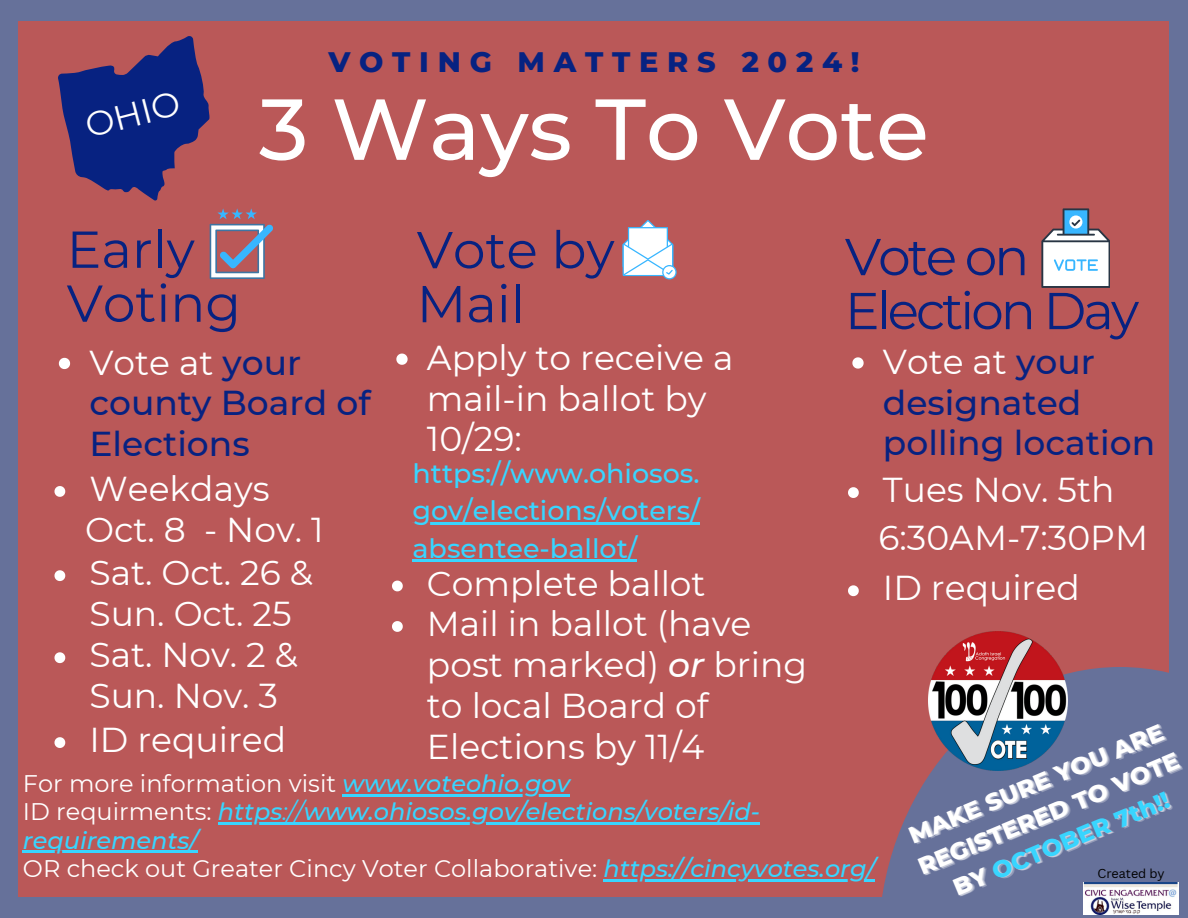
<style>
.page{position:relative;width:1188px;height:918px;background:#66719a}
.page>*{position:absolute;margin:0;border:0;box-sizing:border-box;transform-origin:0 0}
.t1{font:500 86.4px "Montserrat";color:#fff}
.t2{font:51.75px/54px "Montserrat";color:#072281}
.t3{font:51.75px/54px "Montserrat";letter-spacing:-.055em;color:#072281}
.t4{font:34.5px/41px "Montserrat";color:#fff}
.t5{font:500 34.5px/40.5px "Montserrat";color:#072281}
.t6{font:800 28.8px "Montserrat";letter-spacing:.305em;color:#072281}
.t7{font:500 27px/37.2px "Montserrat";color:#38d5ff;text-align:justify}
.t8{font:24px/28.2px "Montserrat";color:#fff}
.t9{font:italic 500 24px "Montserrat";color:#38d5ff}
.t10{font:800 24px/33.6px "Montserrat";color:#fff}
.t11{font:800 24px "Montserrat";color:#38d5ff}
.t12{font:12.6px "Canva Sans";color:#000}
.s1{font-weight:400;color:#fff}
.s2{font-weight:500;font-style:italic}
.s3{color:rgb(255 255 255/.3)}
.s4{color:rgb(255 255 255/.5)}
.s5{font-weight:500;font-style:italic;color:#38d5ff}
.s6{font-weight:400;font-style:normal;color:#fff}
.s7{font-weight:400}
</style>
<div class="page">
<div style="left:18px;top:22px;width:1151px;height:875px;background:#ba5858"></div>
<svg style="left:1041px;top:208px;width:69px;height:80px"></svg>
<svg style="left:882px;top:667px;width:297px;height:248px;fill:#66719a"></svg>
<svg style="left:623px;top:220px;width:54px;height:59px"></svg>
<svg style="left:210px;top:208px;width:63px;height:71px"></svg>
<svg style="left:58px;top:36px;width:151px;height:164px"></svg>
<img style="left:929px;top:631px;width:138px;height:140px">
<svg style="left:396px;top:354px;width:12px;height:11px"></svg>
<svg style="left:392px;top:581px;width:11px;height:10px"></svg>
<svg style="left:392px;top:621px;width:11px;height:11px"></svg>
<svg style="left:59px;top:358px;width:11px;height:11px"></svg>
<svg style="left:54px;top:486px;width:11px;height:11px"></svg>
<svg style="left:54px;top:570px;width:11px;height:11px"></svg>
<svg style="left:54px;top:652px;width:11px;height:11px"></svg>
<svg style="left:54px;top:737px;width:11px;height:11px"></svg>
<svg style="left:852px;top:357px;width:12px;height:12px"></svg>
<svg style="left:848px;top:487px;width:11px;height:11px"></svg>
<svg style="left:848px;top:585px;width:11px;height:11px"></svg>
<hr style="left:343px;top:795px;width:227px;height:2px;background:#38d5ff">
<hr style="left:218px;top:823px;width:65px;height:2px;background:#38d5ff">
<hr style="left:283px;top:823px;width:21px;height:2px;background:#38d5ff">
<hr style="left:304px;top:823px;width:456px;height:2px;background:#38d5ff">
<hr style="left:23px;top:851px;width:175px;height:2px;background:#38d5ff">
<hr style="left:604px;top:879px;width:271px;height:2px;background:#38d5ff">
<hr style="left:412px;top:523px;width:288px;height:2px;background:#38d5ff">
<hr style="left:412px;top:560px;width:225px;height:2px;background:#38d5ff">
<img style="left:1084px;top:882px;width:94px;height:33px">
<svg style="left:909px;top:821px;width:25px;height:23px"></svg>
<svg style="left:1034px;top:761px;width:42px;height:31px"></svg>
<svg style="left:967px;top:825px;width:41px;height:30px"></svg>
<div style="left:1111px;top:730px;width:61px;height:89px;background:#66719a"></div>
<h3 class="t4" style="left:81px;top:106px;width:98px;rotate:-14deg">OHIO</h3>
<h1 class="t6" style="left:328px;top:44px;width:533px">VOTING MATTERS 2024!</h1>
<p class="t1" style="left:259px;top:76px;width:671px">3 Ways To Vote</p>
<h2 class="t2" style="left:67px;top:222px;width:176px">Early<br>Voting</h2>
<p class="t5" style="left:89px;top:342px;width:283px"><span class="s1">Vote at</span> your county Board of<br>Elections</p>
<p class="t4" style="left:89px;top:468px;width:182px">Weekdays</p>
<p class="t4" style="left:85px;top:509px;width:240px">Oct. 8 - Nov. 1</p>
<h6 class="t4" style="left:89px;top:553px;width:225px">Sat. Oct. 26 &amp;<br>Sun. Oct. 25</h6>
<p class="t4" style="left:89px;top:635px;width:210px">Sat. Nov. 2 &amp;<br>Sun. Nov. 3</p>
<h4 class="t4" style="left:89px;top:719px;width:198px">ID required</h4>
<p class="t2" style="left:417px;top:223px;width:199px">Vote by<br>Mail</p>
<p class="t3" style="left:845px;top:230px;width:296px">Vote on<br>Election Day</p>
<p class="t4" style="left:427px;top:338px;width:308px;line-height:40.5px">Apply to receive a mail-in ballot by<br>10/29:</p>
<p class="t5" style="left:883px;top:342px;width:274px"><span class="s1">Vote at</span> your designated polling location</p>
<h3 class="t4" style="left:883px;top:469px;width:233px">Tues Nov. 5th</h3>
<p class="t4" style="left:879px;top:517px;width:271px">6:30AM-7:30PM</p>
<p class="t4" style="left:883px;top:568px;width:198px">ID required</p>
<p class="t7" style="left:412px;top:455px;width:289px">https://www.ohiosos. gov/elections/voters/ absentee-ballot/</p>
<h2 class="t4" style="left:427px;top:563px;width:280px">Complete ballot</h2>
<h2 class="t4" style="left:427px;top:603px;width:382px">Mail in ballot (have post marked) <span class="s2">or</span> bring to local Board of<br>Elections by 11/4</h2>
<p class="t10" style="left:903px;top:821px;width:275px;rotate:-23deg">MAKE SURE YOU ARE</p>
<p class="t10" style="left:937px;top:842px;width:256px;text-indent:-26px;rotate:-23deg">REGISTERED TO VOTE<br><span class="s3">BY</span> <span class="s4">O TO</span></p>
<p class="t8" style="left:23px;top:770px;width:549px">For more information visit <span class="s5">www.voteohio.gov</span></p>
<p class="t9" style="left:23px;top:797px;width:739px"><span class="s6">ID requirments:</span> https<span class="s7">://</span>www.ohiosos.gov/elections/voters/id-</p>
<p class="t8" style="left:23px;top:826px;width:854px"><span class="s5">requirements/<br></span>OR check out Greater Cincy Voter Collaborative: <span class="s5">https://cincyvotes.org/</span></p>
<p class="t11" style="left:987px;top:859px;width:191px;rotate:-23deg">OCTOBER 7th!!</p>
<p class="t12" style="left:1098px;top:865px;width:69px">Created by</p>
</div>
